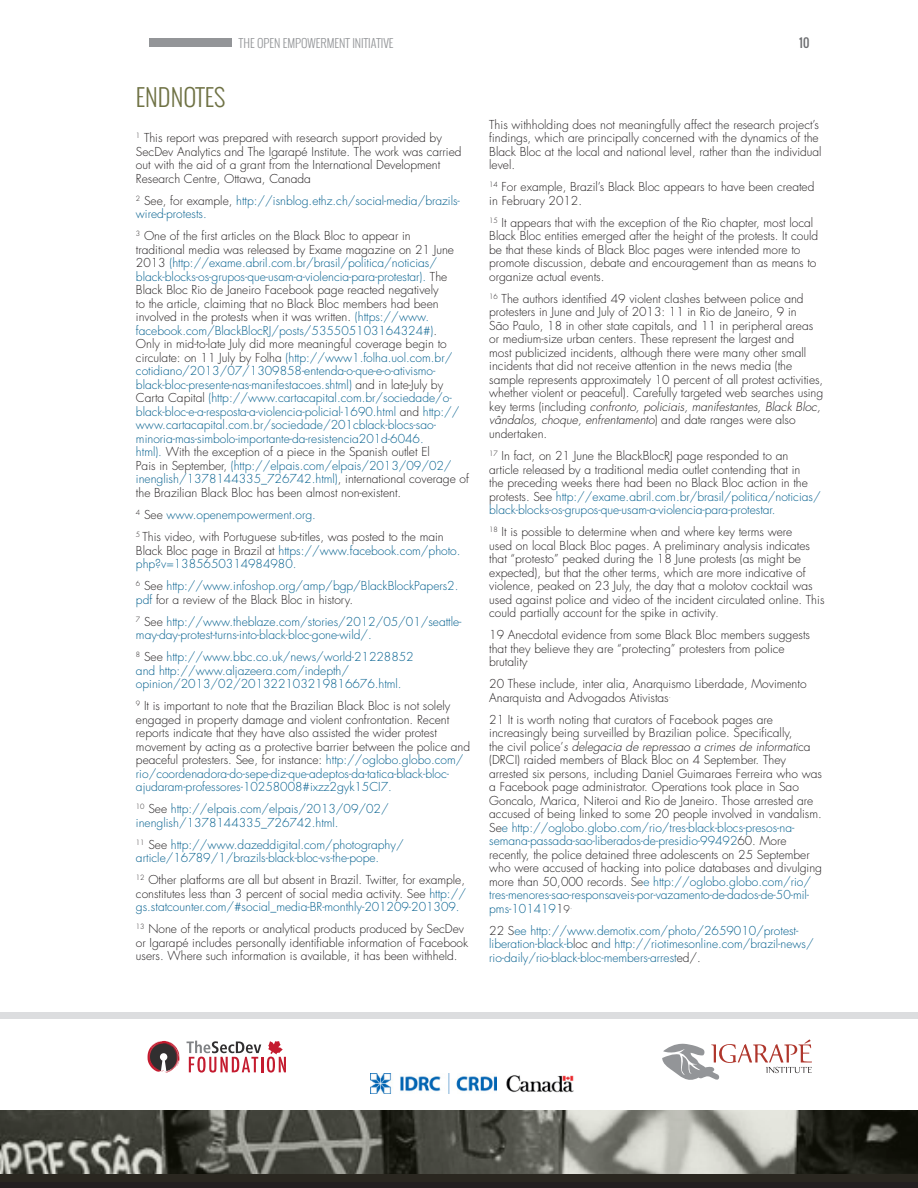
<style>
.page{position:relative;width:918px;height:1188px;background:#fff}
.page>*{position:absolute;margin:0;border:0;box-sizing:border-box;transform-origin:0 0}
.Futura_footnotes{font:300 24px "Oswald";color:#6f7244}
.Futura_footnotes-2{font:300 12px/13.5px "Futura Std";color:#231f20}
.Futura_footnotes-3{font:300 12px/13.5px "Futura Std";color:#005e8d}
.t1{font:300 12px "Oswald";color:#939598}
.t2{font:12px "Oswald";color:#6c6d70}
.s1{color:#231f20}
.s2{color:#005e8d}
.s3{font-style:italic}
.s4{font-size:10.5px}
</style>
<div class="page">
<div style="left:149px;top:39px;width:83px;height:8px;background:#939598"></div>
<svg style="left:662px;top:1040px;width:150px;height:40px"></svg>
<svg style="left:148px;top:1041px;width:32px;height:32px"></svg>
<svg style="left:187px;top:1041px;width:99px;height:32px"></svg>
<img style="left:371px;top:1073px;width:126px;height:21px">
<img style="left:507px;top:1075px;width:67px;height:18px">
<div style="left:0;top:1012px;width:918px;height:7px;background:#dcdddf"></div>
<div style="left:0;top:1175px;width:918px;height:13px;background:#2a2720"></div>
<svg style="left:0;top:1110px;width:918px;height:65px;background:#62635b"></svg>
<p class="t1" style="left:239px;top:34px;width:156px">THE OPEN EMPOWERMENT INITIATIVE</p>
<p class="t2" style="left:799px;top:33px;width:12px">10</p>
<p class="Futura_footnotes" style="left:136px;top:80px;width:91px">ENDNOTES</p>
<p class="Futura_footnotes-2" style="left:136px;top:132px;width:327px"><sup>1</sup> This report was prepared with research support provided by SecDev Analytics and The Igarapé Institute. The work was carried out with the aid of a grant from the International Development Research Centre, Ottawa, Canada</p>
<p class="Futura_footnotes-3" style="left:136px;top:194px;width:325px"><sup>2</sup> <span class="s1">See, for example,</span> http://isnblog.ethz.ch/social-media/brazils&shy;wired-protests.</p>
<p class="Futura_footnotes-3" style="left:136px;top:230px;width:334px"><sup>3</sup> <span class="s1">One of the first articles on the Black Bloc to appear in<br>traditional media was released by Exame magazine on 21 June 2013</span> (http://exame.abril.com.br/brasil/politica/noticias/ black-blocks-os-grupos-que-usam-a-violencia-para-protestar). <span class="s1">The Black Bloc Rio de Janeiro Facebook page reacted negatively<br>to the article, claiming that no Black Bloc members had been involved in the protests when it was written.</span> (https://www. facebook.com/BlackBlocRJ/posts/535505103164324#)<span class="s1">.<br>Only in mid-to-late July did more meaningful coverage begin to circulate: on 11 July by Folha</span> (http://www1.folha.uol.com.br/ cotidiano/2013/07/1309858-entenda-o-que-e-o-ativismo&shy;black-bloc-presente-nas-manifestacoes.shtml) <span class="s1">and in late-July by Carta Capital</span> (http://www.cartacapital.com.br/sociedade/o&shy;black-bloc-e-a-resposta-a-violencia-policial-1690.html <span class="s1">and</span> http:// www.cartacapital.com.br/sociedade/201cblack-blocs-sao&shy;minoria-mas-simbolo-importante-da-resistencia201d-6046.<br>html). <span class="s1">With the exception of a piece in the Spanish outlet El<br>Pais in September,</span> (http://elpais.com/elpais/2013/09/02/ inenglish/1378144335_726742.html)<span class="s1">, international coverage of the Brazilian Black Bloc has been almost non-existent.</span></p>
<p class="Futura_footnotes-3" style="left:136px;top:508px;width:181px"><sup>4</sup> <span class="s1">See</span> www.openempowerment.org.</p>
<p class="Futura_footnotes-2" style="left:136px;top:530px;width:326px"><sup>5</sup> This video, with Portuguese sub-titles, was posted to the main<br>Black Bloc page in Brazil at <span class="s2">https://www.facebook.com/photo. php?v=1385650314984980.</span></p>
<p class="Futura_footnotes-3" style="left:136px;top:579px;width:324px"><sup>6</sup> <span class="s1">See</span> http://www.infoshop.org/amp/bgp/BlackBlockPapers2. pdf <span class="s1">for a review of the Black Bloc in history.</span></p>
<p class="Futura_footnotes-3" style="left:136px;top:615px;width:327px"><sup>7</sup> <span class="s1">See</span> http://www.theblaze.com/stories/2012/05/01/seattle&shy;may-day-protest-turns-into-black-bloc-gone-wild/.</p>
<p class="Futura_footnotes-3" style="left:136px;top:650px;width:279px"><sup>8</sup> <span class="s1">See</span> http://www.bbc.co.uk/news/world-21228852 and http://www.aljazeera.com/indepth/ opinion/2013/02/201322103219816676.html.</p>
<p class="Futura_footnotes-2" style="left:136px;top:699px;width:336px"><sup>9</sup> It is important to note that the Brazilian Black Bloc is not solely engaged in property damage and violent confrontation. Recent reports indicate that they have also assisted the wider protest movement by acting as a protective barrier between the police and peaceful protesters. See, for instance: <span class="s2">http://oglobo.globo.com/ rio/coordenadora-do-sepe-diz-que-adeptos-da-tatica-black-bloc&shy;ajudaram-professores-10258008#ixzz2gyk15CI7.</span></p>
<p class="Futura_footnotes-3" style="left:136px;top:802px;width:254px"><sup>10</sup> <span class="s1">See</span> http://elpais.com/elpais/2013/09/02/ inenglish/1378144335_726742.html.</p>
<p class="Futura_footnotes-3" style="left:136px;top:838px;width:269px"><sup>11</sup> <span class="s1">See</span> http://www.dazeddigital.com/photography/ article/16789/1/brazils-black-bloc-vs-the-pope.</p>
<p class="Futura_footnotes-2" style="left:136px;top:873px;width:332px;text-align:justify"><sup>12</sup> Other platforms are all but absent in Brazil. Twitter, for example, constitutes less than 3 percent of social media activity. See <span class="s2">http:// gs.statcounter.com/#social_media-BR-monthly-201209-201309.</span></p>
<p class="Futura_footnotes-2" style="left:136px;top:922px;width:334px"><sup>13</sup> None of the reports or analytical products produced by SecDev or Igarapé includes personally identifiable information of Facebook users. Where such information is available, it has been withheld.</p>
<p class="Futura_footnotes-2" style="left:489px;top:118px;width:334px">This withholding does not meaningfully affect the research project’s findings, which are principally concerned with the dynamics of the Black Bloc at the local and national level, rather than the individual level.</p>
<p class="Futura_footnotes-2" style="left:489px;top:181px;width:327px"><sup>14</sup> For example, Brazil’s Black Bloc appears to have been created in February 2012.</p>
<p class="Futura_footnotes-2" style="left:489px;top:216px;width:330px"><sup>15</sup> It appears that with the exception of the Rio chapter, most local Black Bloc entities emerged after the height of the protests. It could be that these kinds of Black Bloc pages were intended more to promote discussion, debate and encouragement than as means to organize actual events.</p>
<p class="Futura_footnotes-2" style="left:489px;top:292px;width:336px"><sup>16</sup> The authors identified 49 violent clashes between police and protesters in June and July of 2013: 11 in Rio de Janeiro, 9 in<br>São Paulo, 18 in other state capitals, and 11 in peripheral areas or medium-size urban centers. These represent the largest and<br>most publicized incidents, although there were many other small incidents that did not receive attention in the news media (the sample represents approximately 10 percent of all protest activities, whether violent or peaceful). Carefully targeted web searches using key terms (including <span class="s3">confronto, policiais, manifestantes, Black Bloc, vândalos, choque, enfrentamento</span>) and date ranges were also undertaken.</p>
<p class="Futura_footnotes-2" style="left:489px;top:449px;width:333px"><sup>17</sup> In fact, on 21 June the BlackBlocRJ page responded to an article released by a traditional media outlet contending that in<br>the preceding weeks there had been no Black Bloc action in the protests. See <span class="s2">http://exame.abril.com.br/brasil/politica/noticias/ black-blocks-os-grupos-que-usam-a-violencia-para-protestar.</span></p>
<p class="Futura_footnotes-2" style="left:489px;top:525px;width:337px"><sup>18</sup> It is possible to determine when and where key terms were<br>used on local Black Bloc pages. A preliminary analysis indicates that “protesto” peaked during the 18 June protests (as might be expected), but that the other terms, which are more indicative of violence, peaked on 23 July, the day that a molotov cocktail was used against police and video of the incident circulated online. This could partially account for the spike in activity<span class="s4">.</span></p>
<p class="Futura_footnotes-2" style="left:489px;top:628px;width:322px">19 Anecdotal evidence from some Black Bloc members suggests that they believe they are “protecting” protesters from police brutality<sup>.</sup></p>
<p class="Futura_footnotes-2" style="left:489px;top:677px;width:319px">20 These include, inter alia, Anarquismo Liberdade, Movimento<br>Anarquista and Advogados Ativistas<sup>.</sup></p>
<p class="Futura_footnotes-2" style="left:489px;top:713px;width:334px">21 It is worth noting that curators of Facebook pages are increasingly being surveilled by Brazilian police. Specifically,<br>the civil police’<span class="s3">s delegacia de repressao a crimes de informati</span>ca (DRCI) raided members of Black Bloc on 4 September. They arrested six persons, including Daniel Guimaraes Ferreira who was a Facebook page administrator. Operations took place in Sao Goncalo, Marica, Niteroi and Rio de Janeiro. Those arrested are accused of being linked to some 20 people involved in vandalism.<br>Se<span class="s2">e http://oglobo.globo.com/rio/tres-black-blocs-presos-na&shy;semana-passada-sao-liberados-de-presidio-99492</span>60. More recently, the police detained three adolescents on 25 September who were accused of hacking into police databases and divulging more than 50,000 records. Se<span class="s2">e http://oglobo.globo.com/rio/ tres-menores-sao-responsaveis-por-vazamento-de-dados-de-50-mil&shy;pms-101419</span>1<span class="s4">9</span><sup>.</sup></p>
<p class="Futura_footnotes-3" style="left:489px;top:924px;width:326px"><span class="s1">22 S</span>ee http://www.demotix.com/photo/2659010/protest&shy;liberation-black-b<span class="s1">loc a</span>nd http://riotimesonline.com/brazil-news/ rio-daily/rio-black-bloc-members-arrest<span class="s1">ed/.</span></p>
</div>
